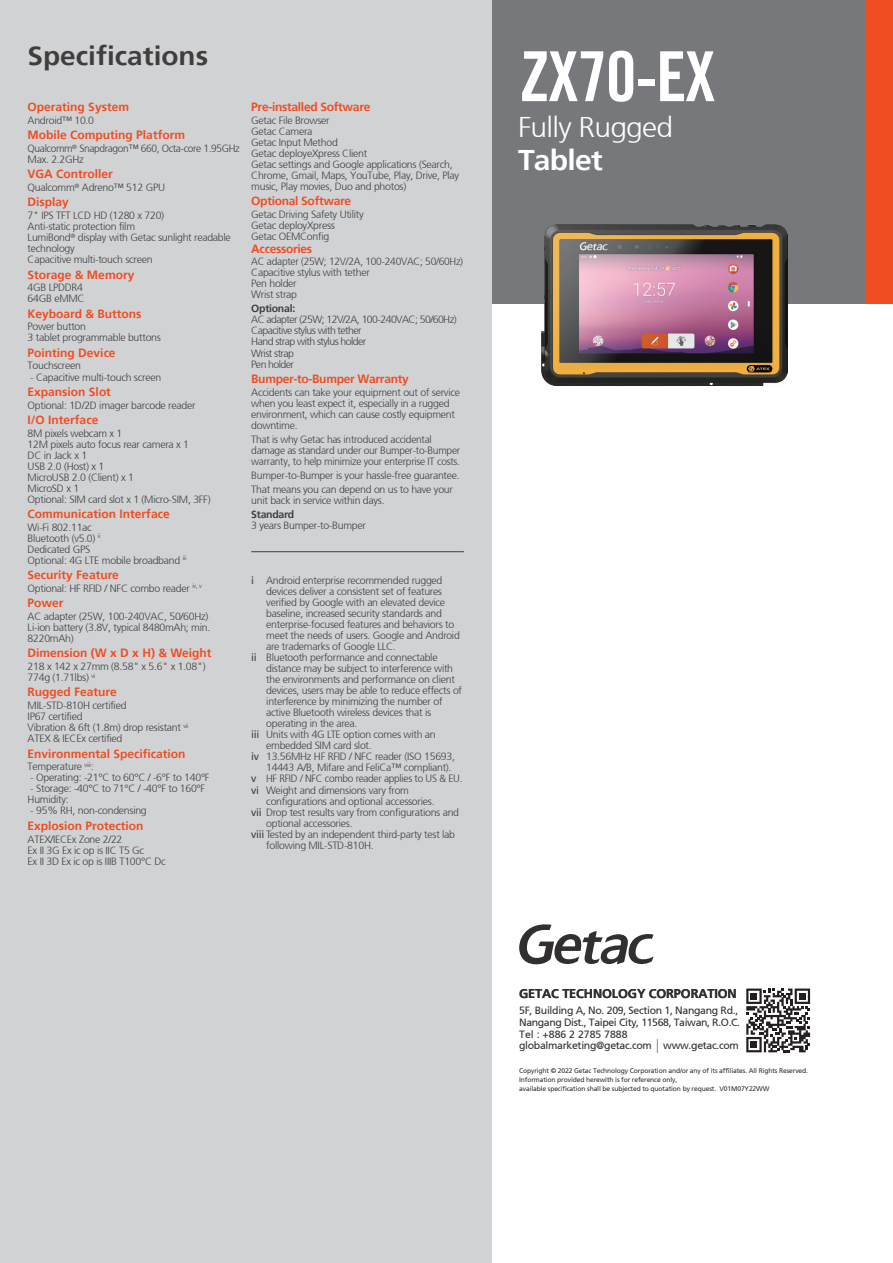
<style>
.page{position:relative;width:893px;height:1263px;background:#fff}
.page>*{position:absolute;margin:0;border:0;box-sizing:border-box;transform-origin:0 0}
.t1{font:700 condensed 69px "Trade Gothic No.20";letter-spacing:-.025em;color:#fff}
.t2{font:300 28.5px "Frutiger 45";letter-spacing:-.025em;color:#fff;scale:1.05 1}
.t3{font:700 28.5px "Frutiger 65";letter-spacing:-.025em;color:#fff;scale:1.05 1}
.t4{font:700 26.55px "Frutiger 65";color:#3e3e3f;scale:1.05 1}
.t5{font:700 12.75px "Frutiger 65";letter-spacing:-.01em;color:#312f30}
.t6{font:700 12px "Frutiger 65";color:#f04d22}
.t7{font:700 12px "Frutiger 65";letter-spacing:-.025em;color:#f04d22}
.t8{font:300 10.5px/10.9px "Frutiger 45";letter-spacing:-.025em;color:#3e3e3f}
.t9{font:10.5px/12px "Frutiger 55 Roman";letter-spacing:-.03em;color:#312f30}
.t10{font:300 10.5px/11.1px "Frutiger 45";letter-spacing:-.055em;color:#3e3e3f}
.t11{font:300 10.5px "Frutiger 45";letter-spacing:-.025em;color:#3e3e3f;scale:.96 1}
.t12{font:700 10.5px "Frutiger 65";letter-spacing:-.025em;color:#3e3e3f}
.t13{font:6.75px/9px "Frutiger 55 Roman";letter-spacing:-.02em;color:#312f30}
.s1{font-family:"Frutiger 55 Roman";font-weight:400}
.s2{font-size:19.8px}
</style>
<div class="page">
<div style="left:492px;top:0;width:401px;height:303px;background:#76787b"></div>
<div style="left:865px;top:0;width:28px;height:303px;background:#f04d22"></div>
<div style="left:0;top:0;width:492px;height:1263px;background:#d1d2d4"></div>
<svg style="left:519px;top:924px;width:135px;height:40px"></svg>
<img style="left:541px;top:225px;width:246px;height:161px">
<hr style="left:251px;top:551px;width:213px;height:1px;background:#3e3e3f">
<svg style="left:746px;top:988px;width:64px;height:64px"></svg>
<h3 class="t4" style="left:28px;top:40px;width:173px">Specifications</h3>
<p class="t6" style="left:28px;top:100px;width:103px">Operating System</p>
<p class="t8" style="left:28px;top:115px;width:68px">Android™ 10.0</p>
<p class="t6" style="left:28px;top:128px;width:159px">Mobile Computing Platform</p>
<p class="t8" style="left:28px;top:143px;width:214px">Qualcomm<sup>®</sup> Snapdragon™ 660, Octa-core 1.95GHz<br>Max. 2.2GHz</p>
<p class="t6" style="left:28px;top:167px;width:87px">VGA Controller</p>
<p class="t8" style="left:28px;top:182px;width:139px">Qualcomm<sup>®</sup> Adreno™ 512 GPU</p>
<p class="t6" style="left:28px;top:195px;width:43px">Display</p>
<p class="t8" style="left:28px;top:210px;width:205px">7" IPS TFT LCD HD (1280 x 720)<br>Anti-static protection film<br>LumiBond<sup>®</sup> display with Getac sunlight readable technology<br>Capacitive multi-touch screen</p>
<p class="t6" style="left:28px;top:267px;width:108px">Storage &amp; Memory</p>
<p class="t8" style="left:28px;top:282px;width:58px">4GB LPDDR4<br>64GB eMMC</p>
<p class="t6" style="left:28px;top:306px;width:115px">Keyboard &amp; Buttons</p>
<p class="t8" style="left:28px;top:321px;width:135px">Power button<br>3 tablet programmable buttons</p>
<p class="t6" style="left:28px;top:345px;width:90px">Pointing Device</p>
<p class="t8" style="left:28px;top:361px;width:55px">Touchscreen</p>
<p class="t8" style="left:30px;top:372px;width:132px">- Capacitive multi-touch screen</p>
<p class="t6" style="left:28px;top:385px;width:85px">Expansion Slot</p>
<p class="t8" style="left:28px;top:400px;width:169px">Optional: 1D/2D imager barcode reader</p>
<p class="t6" style="left:28px;top:413px;width:72px">I/O Interface</p>
<p class="t8" style="left:28px;top:428px;width:184px">8M pixels webcam x 1<br>12M pixels auto focus rear camera x 1<br>DC in Jack x 1<br>USB 2.0 (Host) x 1<br>MicroUSB 2.0 (Client) x 1<br>MicroSD x 1<br>Optional: SIM card slot x 1 (Micro-SIM, 3FF)</p>
<p class="t6" style="left:28px;top:507px;width:144px">Communication Interface</p>
<p class="t8" style="left:28px;top:522px;width:160px">Wi-Fi 802.11ac<br>Bluetooth (v5.0) <sup>ii<br></sup>Dedicated GPS<br>Optional: 4G LTE mobile broadband <sup>iii</sup></p>
<p class="t6" style="left:28px;top:568px;width:93px">Security Feature</p>
<p class="t8" style="left:28px;top:583px;width:176px">Optional: HF RFID / NFC combo reader <sup>iv,</sup> <sup>v</sup></p>
<p class="t6" style="left:28px;top:596px;width:38px">Power</p>
<p class="t8" style="left:28px;top:611px;width:184px">AC adapter (25W, 100-240VAC, 50/60Hz)<br>Li-ion battery (3.8V, typical 8480mAh; min.<br>8220mAh)</p>
<p class="t6" style="left:28px;top:646px;width:185px">Dimension (W x D x H) &amp; Weight</p>
<p class="t8" style="left:28px;top:661px;width:179px">218 x 142 x 27mm (8.58" x 5.6" x 1.08")<br>774g (1.71lbs) <sup>vi</sup></p>
<p class="t6" style="left:28px;top:685px;width:91px">Rugged Feature</p>
<p class="t8" style="left:28px;top:700px;width:162px">MIL-STD-810H certified<br>IP67 certified<br>Vibration &amp; 6ft (1.8m) drop resistant <sup>vii<br></sup>ATEX &amp; IECEx certified</p>
<p class="t6" style="left:28px;top:746px;width:159px">Environmental Specification</p>
<p class="t8" style="left:28px;top:761px;width:68px">Temperature <sup>viii</sup>:</p>
<p class="t8" style="left:30px;top:772px;width:181px">- Operating: -21°C to 60°C / -6°F to 140°F</p>
<p class="t8" style="left:28px;top:783px;width:179px">- Storage: -40°C to 71°C / -40°F to 160°F<br>Humidity:</p>
<p class="t8" style="left:30px;top:805px;width:118px">- 95% RH, non-condensing</p>
<p class="t6" style="left:28px;top:818px;width:117px">Explosion Protection</p>
<p class="t8" style="left:28px;top:833px;width:140px">ATEX/IECEx Zone 2/22<br>Ex II 3G Ex ic op is IIC T5 Gc<br>Ex II 3D Ex ic op is IIIB T100°C Dc</p>
<p class="t7" style="left:251px;top:100px;width:121px">Pre-installed Software</p>
<p class="t8" style="left:251px;top:115px;width:209px">Getac File Browser<br>Getac Camera<br>Getac Input Method<br>Getac deployeXpress Client<br>Getac settings and Google applications (Search,<br>Chrome, Gmail, Maps, YouTube, Play, Drive, Play music, Play movies, Duo and photos)</p>
<p class="t7" style="left:251px;top:194px;width:101px">Optional Software</p>
<p class="t8" style="left:251px;top:209px;width:114px">Getac Driving Safety Utility<br>Getac deployXpress<br>Getac OEMConfig</p>
<p class="t7" style="left:251px;top:241px;width:62px">Accessories</p>
<p class="t8" style="left:251px;top:256px;width:213px">AC adapter (25W; 12V/2A, 100-240VAC; 50/60Hz)<br>Capacitive stylus with tether<br>Pen holder<br>Wrist strap</p>
<p class="t12" style="left:251px;top:303px;width:45px">Optional:</p>
<p class="t10" style="left:251px;top:314px;width:207px">AC adapter (25W; 12V/2A, 100-240VAC; 50/60Hz)<br>Capacitive stylus with tether<br>Hand strap with stylus holder<br>Wrist strap<br>Pen holder</p>
<p class="t7" style="left:251px;top:372px;width:159px">Bumper-to-Bumper Warranty</p>
<p class="t8" style="left:251px;top:387px;width:210px">Accidents can take your equipment out of service when you least expect it, especially in a rugged environment, which can cause costly equipment downtime.</p>
<p class="t8" style="left:251px;top:434px;width:210px">That is why Getac has introduced accidental damage as standard under our Bumper-to-Bumper warranty, to help minimize your enterprise IT costs.</p>
<p class="t8" style="left:251px;top:468px;width:210px;line-height:14.1px">Bumper-to-Bumper is your hassle-free guarantee.<br>That means you can depend on us to have your</p>
<p class="t8" style="left:251px;top:495px;width:135px">unit back in service within days.</p>
<p class="t12" style="left:251px;top:508px;width:45px">Standard</p>
<p class="t8" style="left:251px;top:520px;width:116px">3 years Bumper-to-Bumper</p>
<p class="t8" style="left:251px;top:575px;width:193px"><span class="s1">i</span> Android enterprise recommended rugged</p>
<p class="t8" style="left:266px;top:586px;width:177px">devices deliver a consistent set of features</p>
<p class="t8" style="left:266px;top:597px;width:180px">verified by Google with an elevated device</p>
<p class="t8" style="left:266px;top:608px;width:177px">baseline, increased security standards and</p>
<p class="t8" style="left:266px;top:619px;width:190px">enterprise-focused features and behaviors to</p>
<p class="t8" style="left:266px;top:630px;width:195px">meet the needs of users. Google and Android</p>
<p class="t8" style="left:266px;top:641px;width:131px">are trademarks of Google LLC.</p>
<p class="t8" style="left:251px;top:652px;width:188px"><span class="s1">ii</span> Bluetooth performance and connectable</p>
<p class="t8" style="left:266px;top:663px;width:188px">distance may be subject to interference with</p>
<p class="t8" style="left:266px;top:674px;width:190px">the environments and performance on client</p>
<p class="t8" style="left:266px;top:685px;width:197px">devices, users may be able to reduce effects of</p>
<p class="t8" style="left:266px;top:696px;width:178px">interference by minimizing the number of</p>
<p class="t8" style="left:266px;top:707px;width:166px">active Bluetooth wireless devices that is</p>
<p class="t8" style="left:266px;top:718px;width:93px">operating in the area.</p>
<p class="t8" style="left:251px;top:729px;width:186px"><span class="s1">iii</span> Units with 4G LTE option comes with an</p>
<p class="t8" style="left:266px;top:740px;width:107px">embedded SIM card slot.</p>
<p class="t8" style="left:251px;top:751px;width:205px"><span class="s1">iv</span> 13.56MHz HF RFID / NFC reader (ISO 15693,</p>
<p class="t8" style="left:266px;top:762px;width:187px">14443 A/B, Mifare and FeliCa™ compliant).</p>
<p class="t11" style="left:251px;top:773px;width:222px"><span class="s1">v</span> HF RFID / NFC combo reader applies to US &amp; EU.</p>
<p class="t8" style="left:251px;top:784px;width:159px"><span class="s1">vi</span> Weight and dimensions vary from</p>
<p class="t8" style="left:266px;top:795px;width:170px">configurations and optional accessories.</p>
<p class="t8" style="left:251px;top:807px;width:209px"><span class="s1">vii</span> Drop test results vary from configurations and</p>
<p class="t8" style="left:266px;top:818px;width:88px">optional accessories.</p>
<p class="t8" style="left:251px;top:829px;width:205px"><span class="s1">viii</span> Tested by an independent third-party test lab</p>
<p class="t8" style="left:266px;top:840px;width:109px">following MIL-STD-810H.</p>
<h1 class="t1" style="left:519px;top:35px;width:198px">ZX70-EX</h1>
<h2 class="t2" style="left:518px;top:111px;width:149px">Fully Rugged</h2>
<h2 class="t3" style="left:518px;top:143px;width:82px">Tablet</h2>
<p class="t5" style="left:519px;top:986px;width:219px">GETAC TECHNOLOGY CORPORATION</p>
<p class="t9" style="left:519px;top:1004px;width:223px">5F, Building A, No. 209, Section 1, Nangang Rd.,<br>Nangang Dist., Taipei City, 11568, Taiwan, R.O.C.<br>Tel : +886 2 2785 7888</p>
<p class="t9" style="left:519px;top:1039px;width:221px">globalmarketing@getac.com <span class="s2">I</span> www.getac.com</p>
<p class="t13" style="left:519px;top:1066px;width:290px">Copyright © 2022 Getac Technology Corporation and/or any of its affiliates. All Rights Reserved.<br>Information provided herewith is for reference only,<br>available specification shall be subjected to quotation by request. V01M07Y22WW</p>
</div>
